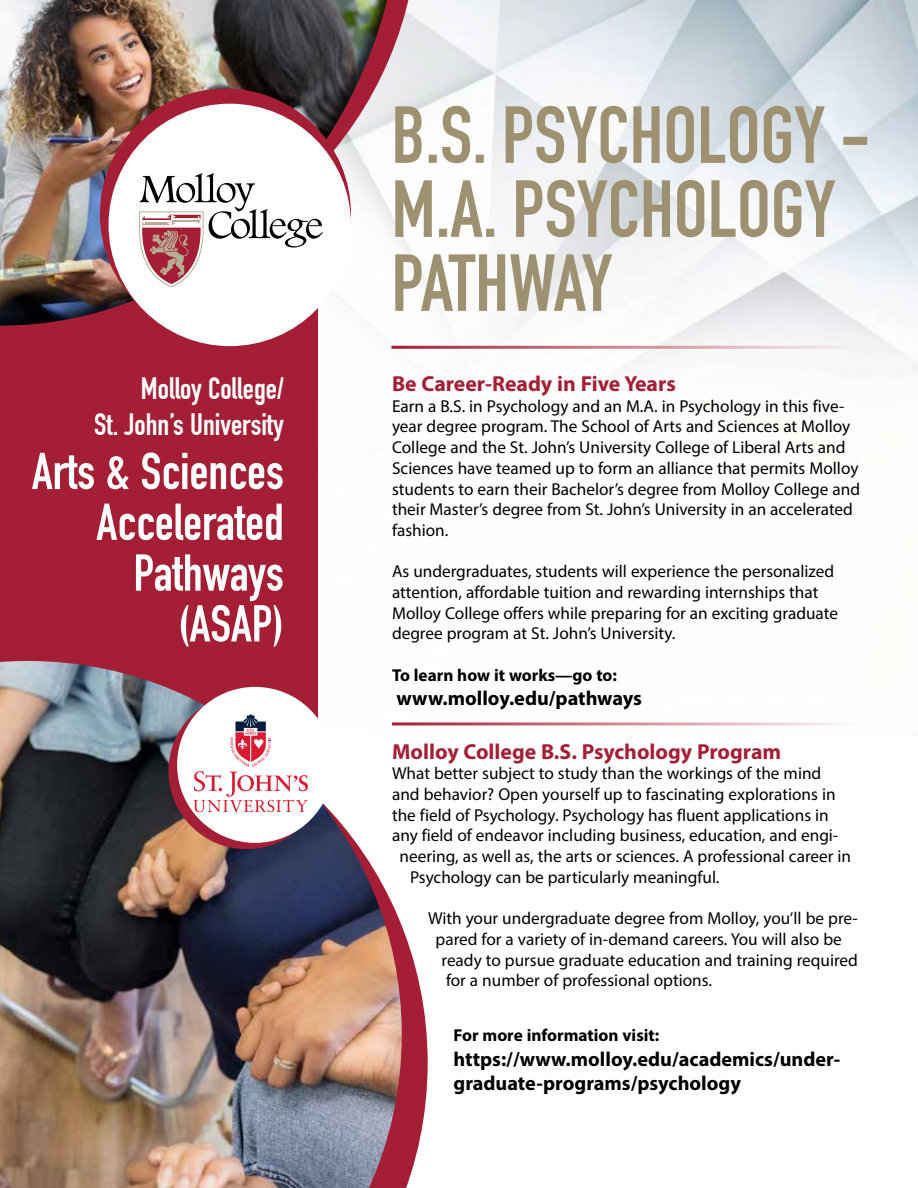
<style>
.page{position:relative;width:918px;height:1188px;background:#fff}
.page>*{position:absolute;margin:0;border:0;box-sizing:border-box;transform-origin:0 0}
.t1{font:79.35px/73.9px "DIN Engschrift";color:#9e9171}
.t2{font:51px/50.8px "DIN Engschrift";color:#fff;text-align:right}
.t3{font:30.3px/35.7px "DIN Engschrift";color:#fff;text-align:right}
.t4{font:700 21.75px "Myriad Pro";color:#a41f35}
.t5{font:700 20.25px/24.3px "Myriad Pro";color:#000}
.t6{font:17.25px/20.7px "Myriad Pro";color:#000}
.t7{font:700 17.25px "Myriad Pro";color:#000}
</style>
<div class="page">
<img style="left:391px;top:0;width:527px;height:726px">
<svg style="left:404px;top:0;width:14px;height:287px"></svg>
<svg style="left:402px;top:689px;width:26px;height:499px"></svg>
<div style="left:0;top:0;width:318px;height:1188px;background:#a41f35"></div>
<div style="left:0;top:0;width:404px;height:326px;background:#000;opacity:.75"></div>
<img style="left:0;top:661px;width:402px;height:527px">
<div style="left:100px;top:89px;width:251px;height:251px;background:#a41f35;border-radius:50%"></div>
<div style="left:109px;top:104px;width:242px;height:242px;background:#fff;border-radius:50%"></div>
<svg style="left:139px;top:173px;width:184px;height:114px"></svg>
<div style="left:168px;top:693px;width:156px;height:156px;background:#a41f35;border-radius:50%"></div>
<div style="left:177px;top:687px;width:156px;height:156px;background:#fff;border-radius:50%"></div>
<svg style="left:193px;top:714px;width:115px;height:98px"></svg>
<hr style="left:392px;top:346px;width:464px;height:3px;background:#a41f35">
<hr style="left:392px;top:722px;width:464px;height:3px;background:#a41f35">
<h3 class="t3" style="left:94px;top:371px;width:191px">Molloy College/<br>St. John’s University</h3>
<h2 class="t2" style="left:32px;top:446px;width:253px">Arts &amp; Sciences<br>Accelerated<br>Pathways (ASAP)</h2>
<h1 class="t1" style="left:392px;top:99px;width:481px">B.S. PSYCHOLOGY -<br>M.A. PSYCHOLOGY<br>PATHWAY</h1>
<p class="t4" style="left:392px;top:370px;width:285px">Be Career-Ready in Five Years</p>
<p class="t6" style="left:392px;top:395px;width:470px">Earn a B.S. in Psychology and an M.A. in Psychology in this five&shy;year degree program. The School of Arts and Sciences at Molloy College and the St. John’s University College of Liberal Arts and Sciences have teamed up to form an alliance that permits Molloy students to earn their Bachelor’s degree from Molloy College and their Master’s degree from St. John’s University in an accelerated fashion.</p>
<p class="t6" style="left:392px;top:561px;width:448px">As undergraduates, students will experience the personalized attention, affordable tuition and rewarding internships that Molloy College offers while preparing for an exciting graduate degree program at St. John’s University.</p>
<p class="t7" style="left:392px;top:664px;width:227px">To learn how it works—go to:</p>
<p class="t5" style="left:397px;top:685px;width:247px">www.molloy.edu/pathways</p>
<p class="t4" style="left:392px;top:737px;width:391px">Molloy College B.S. Psychology Program</p>
<p class="t6" style="left:392px;top:763px;width:431px">What better subject to study than the workings of the mind</p>
<p class="t6" style="left:392px;top:784px;width:445px">and behavior? Open yourself up to fascinating explorations in</p>
<p class="t6" style="left:392px;top:804px;width:438px">the field of Psychology. Psychology has fluent applications in</p>
<p class="t6" style="left:392px;top:825px;width:448px">any field of endeavor including business, education, and engi-</p>
<p class="t6" style="left:400px;top:846px;width:453px">neering, as well as, the arts or sciences. A professional career in</p>
<p class="t6" style="left:410px;top:866px;width:311px">Psychology can be particularly meaningful.</p>
<p class="t6" style="left:428px;top:908px;width:431px">With your undergraduate degree from Molloy, you’ll be pre-</p>
<p class="t6" style="left:436px;top:929px;width:408px">pared for a variety of in-demand careers. You will also be</p>
<p class="t6" style="left:442px;top:949px;width:418px">ready to pursue graduate education and training required</p>
<p class="t6" style="left:446px;top:970px;width:268px">for a number of professional options.</p>
<p class="t7" style="left:454px;top:1024px;width:207px">For more information visit:</p>
<p class="t5" style="left:454px;top:1046px;width:388px">https://www.molloy.edu/academics/under&shy;graduate-programs/psychology</p>
</div>
